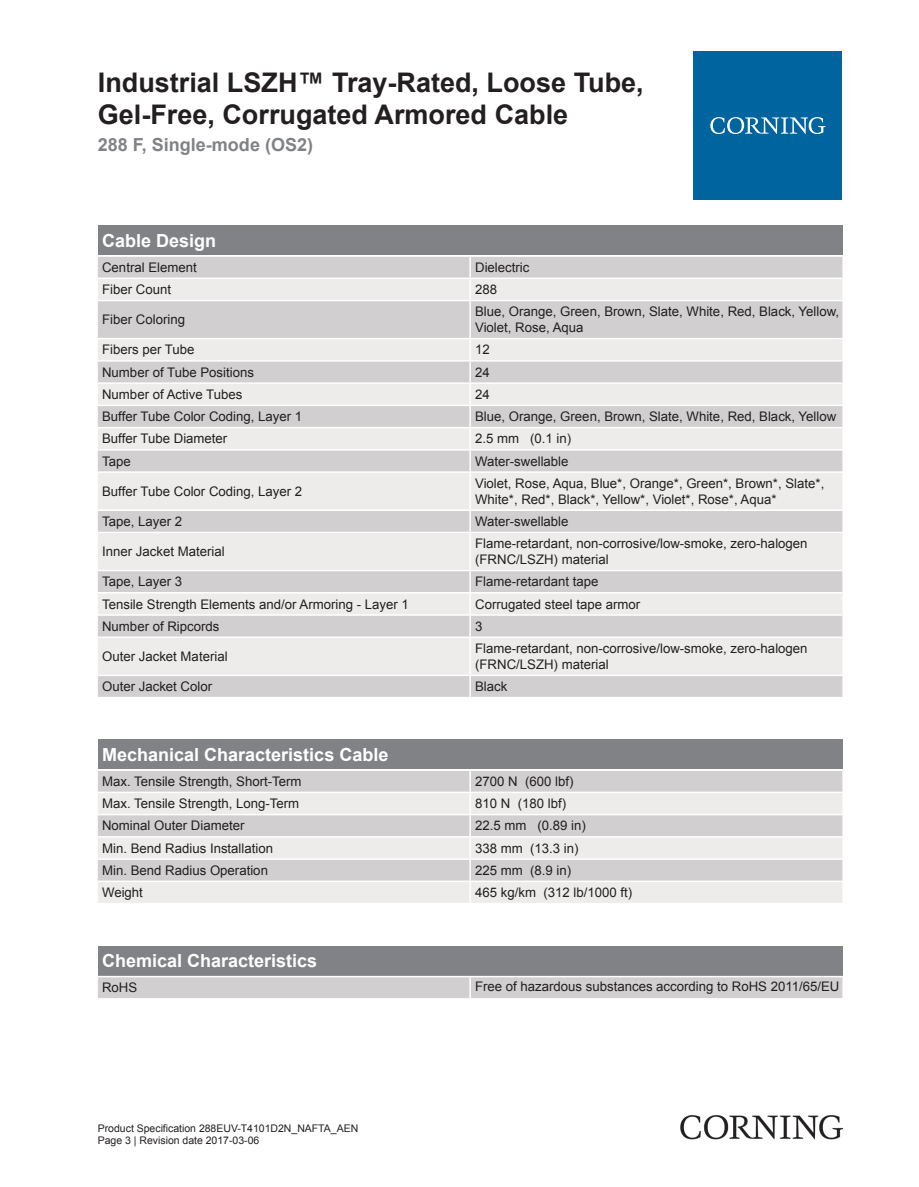
<style>
.page{position:relative;width:919px;height:1187px;background:#fff}
.page>*{position:absolute;margin:0;border:0;box-sizing:border-box;transform-origin:0 0}
.t1{font:700 27px/32.4px "Arial";color:#231f20}
.t2{font:700 18px "Arial";color:#fff}
.t3{font:700 18px "Arial";color:#808285}
.t4{font:13.2px/15.9px "Arial";color:#231f20}
.t5{font:10.5px/12.6px "Arial";color:#231f20}
</style>
<div class="page">
<div style="left:98px;top:225px;width:744px;height:30px;background:#808285"></div>
<div style="left:98px;top:257px;width:744px;height:439px;background:#d1cfcf"></div>
<svg style="left:98px;top:279px;width:744px;height:395px;background:#e1dfdf"></svg>
<hr style="left:469px;top:257px;width:2px;height:20px;background:#fff">
<hr style="left:469px;top:279px;width:2px;height:21px;background:#fff">
<hr style="left:469px;top:301px;width:2px;height:37px;background:#fff">
<hr style="left:469px;top:339px;width:2px;height:21px;background:#fff">
<hr style="left:469px;top:361px;width:2px;height:21px;background:#fff">
<hr style="left:469px;top:384px;width:2px;height:20px;background:#fff">
<hr style="left:469px;top:406px;width:2px;height:21px;background:#fff">
<hr style="left:469px;top:428px;width:2px;height:21px;background:#fff">
<hr style="left:469px;top:450px;width:2px;height:21px;background:#fff">
<hr style="left:469px;top:473px;width:2px;height:36px;background:#fff">
<hr style="left:469px;top:511px;width:2px;height:20px;background:#fff">
<hr style="left:469px;top:533px;width:2px;height:36px;background:#fff">
<hr style="left:469px;top:571px;width:2px;height:21px;background:#fff">
<hr style="left:469px;top:593px;width:2px;height:21px;background:#fff">
<hr style="left:469px;top:615px;width:2px;height:21px;background:#fff">
<hr style="left:469px;top:638px;width:2px;height:36px;background:#fff">
<hr style="left:469px;top:676px;width:2px;height:20px;background:#fff">
<hr style="left:98px;top:277px;width:372px;height:2px;background:#fff">
<hr style="left:470px;top:277px;width:372px;height:2px;background:#fff">
<hr style="left:98px;top:300px;width:372px;height:1px;background:#fff">
<hr style="left:470px;top:300px;width:372px;height:1px;background:#fff">
<hr style="left:98px;top:338px;width:372px;height:1px;background:#fff">
<hr style="left:470px;top:338px;width:372px;height:1px;background:#fff">
<hr style="left:98px;top:360px;width:372px;height:1px;background:#fff">
<hr style="left:470px;top:360px;width:372px;height:1px;background:#fff">
<hr style="left:98px;top:382px;width:372px;height:2px;background:#fff">
<hr style="left:470px;top:382px;width:372px;height:2px;background:#fff">
<hr style="left:98px;top:404px;width:372px;height:2px;background:#fff">
<hr style="left:470px;top:404px;width:372px;height:2px;background:#fff">
<hr style="left:98px;top:427px;width:372px;height:1px;background:#fff">
<hr style="left:470px;top:427px;width:372px;height:1px;background:#fff">
<hr style="left:98px;top:449px;width:372px;height:1px;background:#fff">
<hr style="left:470px;top:449px;width:372px;height:1px;background:#fff">
<hr style="left:98px;top:471px;width:372px;height:2px;background:#fff">
<hr style="left:470px;top:471px;width:372px;height:2px;background:#fff">
<hr style="left:98px;top:509px;width:372px;height:2px;background:#fff">
<hr style="left:470px;top:509px;width:372px;height:2px;background:#fff">
<hr style="left:98px;top:531px;width:372px;height:2px;background:#fff">
<hr style="left:470px;top:531px;width:372px;height:2px;background:#fff">
<hr style="left:98px;top:569px;width:372px;height:2px;background:#fff">
<hr style="left:470px;top:569px;width:372px;height:2px;background:#fff">
<hr style="left:98px;top:592px;width:372px;height:1px;background:#fff">
<hr style="left:470px;top:592px;width:372px;height:1px;background:#fff">
<hr style="left:98px;top:614px;width:372px;height:1px;background:#fff">
<hr style="left:470px;top:614px;width:372px;height:1px;background:#fff">
<hr style="left:98px;top:636px;width:372px;height:2px;background:#fff">
<hr style="left:470px;top:636px;width:372px;height:2px;background:#fff">
<hr style="left:98px;top:674px;width:372px;height:2px;background:#fff">
<hr style="left:470px;top:674px;width:372px;height:2px;background:#fff">
<div style="left:98px;top:739px;width:744px;height:30px;background:#808285"></div>
<div style="left:98px;top:771px;width:744px;height:20px;background:#d1cfcf"></div>
<svg style="left:98px;top:793px;width:744px;height:109px;background:#e2e0e0"></svg>
<hr style="left:469px;top:770px;width:2px;height:21px;background:#fff">
<hr style="left:469px;top:793px;width:2px;height:20px;background:#fff">
<hr style="left:469px;top:815px;width:2px;height:21px;background:#fff">
<hr style="left:469px;top:837px;width:2px;height:21px;background:#fff">
<hr style="left:469px;top:859px;width:2px;height:21px;background:#fff">
<hr style="left:469px;top:882px;width:2px;height:20px;background:#fff">
<hr style="left:98px;top:813px;width:372px;height:2px;background:#fff">
<hr style="left:470px;top:813px;width:372px;height:2px;background:#fff">
<hr style="left:98px;top:836px;width:372px;height:1px;background:#fff">
<hr style="left:470px;top:836px;width:372px;height:1px;background:#fff">
<hr style="left:98px;top:858px;width:372px;height:1px;background:#fff">
<hr style="left:470px;top:858px;width:372px;height:1px;background:#fff">
<hr style="left:98px;top:880px;width:372px;height:2px;background:#fff">
<hr style="left:470px;top:880px;width:372px;height:2px;background:#fff">
<div style="left:98px;top:945px;width:744px;height:30px;background:#808285"></div>
<div style="left:98px;top:977px;width:744px;height:21px;background:#d1cfcf"></div>
<hr style="left:469px;top:977px;width:2px;height:21px;background:#fff">
<div style="left:693px;top:51px;width:149px;height:149px;background:#00649e"></div>
<svg style="left:710px;top:117px;width:115px;height:17px"></svg>
<img style="left:680px;top:1115px;width:162px;height:24px">
<h1 class="t1" style="left:98px;top:66px;width:547px">Industrial LSZH™ Tray-Rated, Loose Tube,<br>Gel-Free, Corrugated Armored Cable</h1>
<h2 class="t3" style="left:98px;top:132px;width:217px">288 F, Single-mode (OS2)</h2>
<h2 class="t2" style="left:102px;top:228px;width:116px">Cable Design</h2>
<p class="t4" style="left:102px;top:259px;width:96px">Central Element</p>
<p class="t4" style="left:475px;top:259px;width:56px">Dielectric</p>
<p class="t4" style="left:102px;top:281px;width:70px">Fiber Count</p>
<p class="t4" style="left:475px;top:281px;width:24px">288</p>
<p class="t4" style="left:102px;top:311px;width:84px">Fiber Coloring</p>
<p class="t4" style="left:475px;top:304px;width:365px">Blue, Orange, Green, Brown, Slate, White, Red, Black, Yellow,<br>Violet, Rose, Aqua</p>
<p class="t4" style="left:102px;top:342px;width:94px">Fibers per Tube</p>
<p class="t4" style="left:475px;top:342px;width:16px">12</p>
<p class="t4" style="left:102px;top:364px;width:153px">Number of Tube Positions</p>
<p class="t4" style="left:475px;top:364px;width:16px">24</p>
<p class="t4" style="left:102px;top:386px;width:142px">Number of Active Tubes</p>
<p class="t4" style="left:475px;top:386px;width:16px">24</p>
<p class="t4" style="left:102px;top:408px;width:202px">Buffer Tube Color Coding, Layer 1</p>
<p class="t4" style="left:475px;top:408px;width:362px">Blue, Orange, Green, Brown, Slate, White, Red, Black, Yellow</p>
<p class="t4" style="left:102px;top:431px;width:127px">Buffer Tube Diameter</p>
<p class="t4" style="left:475px;top:431px;width:98px">2.5 mm (0.1 in)</p>
<p class="t4" style="left:102px;top:453px;width:30px">Tape</p>
<p class="t4" style="left:475px;top:453px;width:95px">Water-swellable</p>
<p class="t4" style="left:102px;top:483px;width:202px">Buffer Tube Color Coding, Layer 2</p>
<p class="t4" style="left:475px;top:475px;width:351px">Violet, Rose, Aqua, Blue*, Orange*, Green*, Brown*, Slate*,<br>White*, Red*, Black*, Yellow*, Violet*, Rose*, Aqua*</p>
<p class="t4" style="left:102px;top:513px;width:81px">Tape, Layer 2</p>
<p class="t4" style="left:475px;top:513px;width:95px">Water-swellable</p>
<p class="t4" style="left:102px;top:543px;width:124px">Inner Jacket Material</p>
<p class="t4" style="left:475px;top:535px;width:334px">Flame-retardant, non-corrosive/low-smoke, zero-halogen (FRNC/LSZH) material</p>
<p class="t4" style="left:102px;top:573px;width:81px">Tape, Layer 3</p>
<p class="t4" style="left:475px;top:573px;width:125px">Flame-retardant tape</p>
<p class="t4" style="left:102px;top:596px;width:308px">Tensile Strength Elements and/or Armoring - Layer 1</p>
<p class="t4" style="left:475px;top:596px;width:167px">Corrugated steel tape armor</p>
<p class="t4" style="left:102px;top:618px;width:119px">Number of Ripcords</p>
<p class="t4" style="left:475px;top:618px;width:9px">3</p>
<p class="t4" style="left:102px;top:648px;width:127px">Outer Jacket Material</p>
<p class="t4" style="left:475px;top:640px;width:334px">Flame-retardant, non-corrosive/low-smoke, zero-halogen (FRNC/LSZH) material</p>
<p class="t4" style="left:102px;top:678px;width:112px">Outer Jacket Color</p>
<p class="t4" style="left:475px;top:678px;width:34px">Black</p>
<h2 class="t2" style="left:102px;top:741px;width:288px">Mechanical Characteristics Cable</h2>
<p class="t4" style="left:102px;top:773px;width:201px">Max. Tensile Strength, Short-Term</p>
<p class="t4" style="left:475px;top:773px;width:100px">2700 N (600 lbf)</p>
<p class="t4" style="left:102px;top:795px;width:199px">Max. Tensile Strength, Long-Term</p>
<p class="t4" style="left:475px;top:795px;width:92px">810 N (180 lbf)</p>
<p class="t4" style="left:102px;top:817px;width:144px">Nominal Outer Diameter</p>
<p class="t4" style="left:475px;top:817px;width:112px">22.5 mm (0.89 in)</p>
<p class="t4" style="left:102px;top:840px;width:172px">Min. Bend Radius Installation</p>
<p class="t4" style="left:475px;top:840px;width:105px">338 mm (13.3 in)</p>
<p class="t4" style="left:102px;top:862px;width:167px">Min. Bend Radius Operation</p>
<p class="t4" style="left:475px;top:862px;width:98px">225 mm (8.9 in)</p>
<p class="t4" style="left:102px;top:884px;width:42px">Weight</p>
<p class="t4" style="left:475px;top:884px;width:159px">465 kg/km (312 lb/1000 ft)</p>
<h2 class="t2" style="left:102px;top:948px;width:217px">Chemical Characteristics</h2>
<p class="t4" style="left:102px;top:979px;width:37px">RoHS</p>
<p class="t4" style="left:475px;top:978px;width:366px">Free of hazardous substances according to RoHS 2011/65/EU</p>
<p class="t5" style="left:98px;top:1121px;width:262px">Product Specification 288EUV-T4101D2N_NAFTA_AEN<br>Page 3 | Revision date 2017-03-06</p>
</div>
